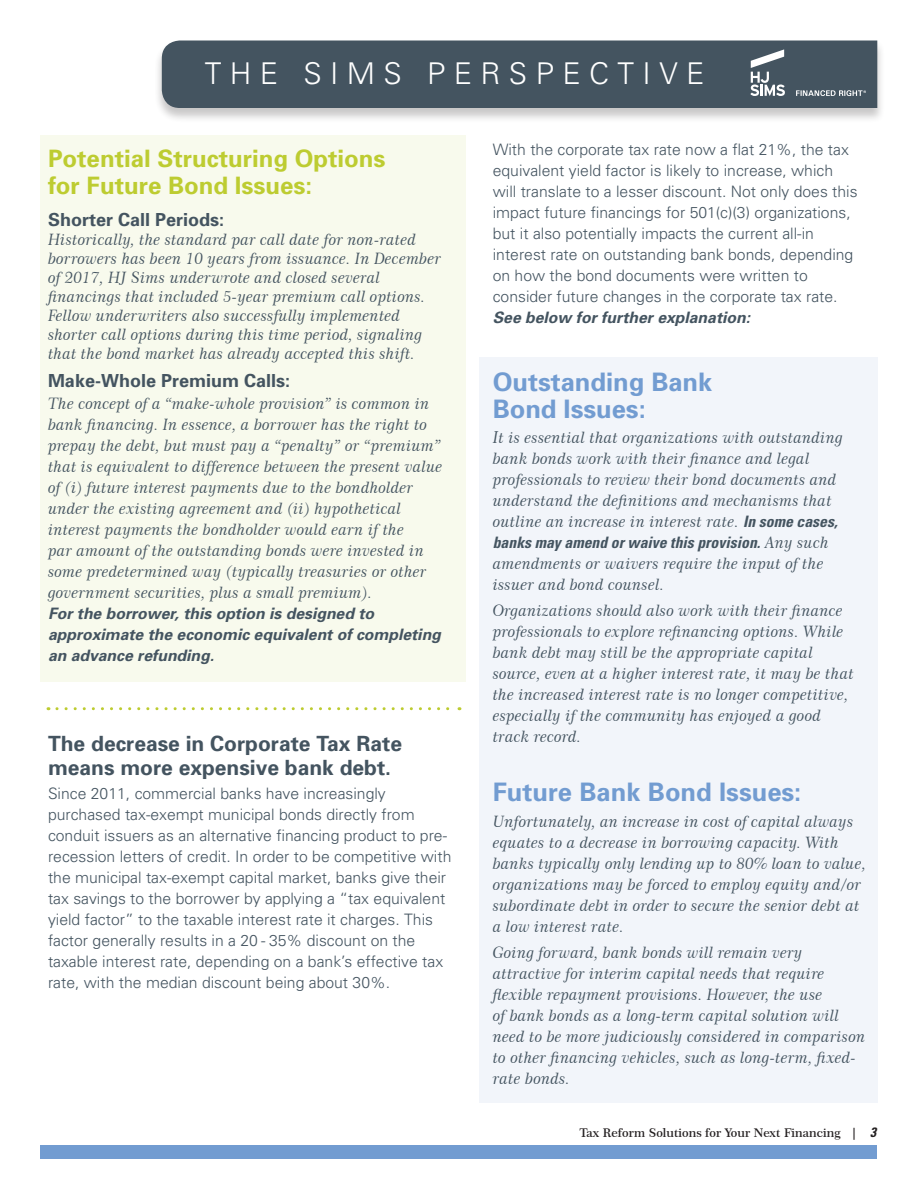
<style>
.page{position:relative;width:918px;height:1188px;background:#fff}
.page>*{position:absolute;margin:0;border:0;box-sizing:border-box;transform-origin:0 0}
.t1{font:300 30px "Univers";letter-spacing:.28em;color:#fff}
.Subhead{font:700 25.5px/27px "Univers";color:#729cd1}
.Subhead-2{font:700 24px/27px "Univers";color:#bdcc31}
.Copy{font:700 21px/24px "Univers";color:#445460}
.Bullet{font:700 18px "Univers";color:#445460}
.Copy-2{font:15.75px/21px "Century 751 BT Italic B";color:#445460}
.Bullet-2{font:15.75px/21px "Century 751 BT Italic B";color:#445460}
.Copy-3{font:300 15.75px/21px "Univers";color:#445460}
.t2{font:600 12px "Century 751 BT";color:#231f20}
.s1{font-family:"Univers";font-weight:700;font-style:italic}
.s2{font-weight:700;font-style:italic}
.s3{font-size:16.5px}
.s4{font-family:"Univers";font-weight:700;font-style:italic;font-stretch:condensed}
.s5{font-family:"Univers";font-weight:700;font-style:italic;font-stretch:condensed;font-size:13.5px}
</style>
<div class="page">
<div style="left:154px;top:40px;width:731px;height:83px;background:#231f20;opacity:.25"></div>
<div style="left:162px;top:40px;width:715px;height:68px;background:#445460"></div>
<svg style="left:750px;top:49px;width:35px;height:47px"></svg>
<svg style="left:796px;top:90px;width:70px;height:6px"></svg>
<div style="left:40px;top:1145px;width:838px;height:14px;background:#729cd1"></div>
<div style="left:40px;top:135px;width:426px;height:546px;background:#f8faed"></div>
<div style="left:479px;top:357px;width:399px;height:746px;background:#f2f5fa"></div>
<svg style="left:57px;top:707px;width:403px;height:3px"></svg>
<p class="t1" style="left:205px;top:55px;width:501px">THE SIMS PERSPECTIVE</p>
<p class="Subhead-2" style="left:48px;top:145px;width:339px">Potential Structuring Options for Future Bond Issues:</p>
<p class="Bullet" style="left:48px;top:209px;width:178px">Shorter Call Periods:</p>
<p class="Bullet-2" style="left:48px;top:230px;width:395px;line-height:18.9px">Historically, the standard par call date for non-rated borrowers has been 10 years from issuance. In December of 2017, HJ Sims underwrote and closed several financings that included 5-year premium call options.<br>Fellow underwriters also successfully implemented shorter call options during this time period, signaling that the bond market has already accepted this shift.</p>
<p class="Bullet" style="left:48px;top:370px;width:244px">Make-Whole Premium Calls:</p>
<p class="Bullet-2" style="left:48px;top:393px;width:396px">The concept of a “make-whole provision” is common in bank financing. In essence, a borrower has the right to prepay the debt, but must pay a “penalty” or “premium” that is equivalent to difference between the present value of (i) future interest payments due to the bondholder under the existing agreement and (ii) hypothetical interest payments the bondholder would earn if the<br>par amount of the outstanding bonds were invested in some predetermined way (typically treasuries or other government securities, plus a small premium).<br><span class="s1">For the borrower, this option is designed to approximate the economic equivalent of completing an advance refunding.</span></p>
<p class="Copy" style="left:48px;top:731px;width:356px">The decrease in Corporate Tax Rate means more expensive bank debt.</p>
<p class="Copy-3" style="left:48px;top:783px;width:405px">Since 2011, commercial banks have increasingly purchased tax-exempt municipal bonds directly from conduit issuers as an alternative financing product to pre&shy;recession letters of credit. In order to be competitive with the municipal tax-exempt capital market, banks give their tax savings to the borrower by applying a “tax equivalent yield factor” to the taxable interest rate it charges. This factor generally results in a 20 - 35% discount on the taxable interest rate, depending on a bank’s effective tax rate, with the median discount being about 30%.</p>
<p class="Copy-3" style="left:493px;top:139px;width:366px">With the corporate tax rate now a flat 21%, the tax equivalent yield factor is likely to increase, which will translate to a lesser discount. Not only does this impact future financings for 501(c)(3) organizations, but it also potentially impacts the current all-in interest rate on outstanding bank bonds, depending on how the bond documents were written to consider future changes in the corporate tax rate.<br><span class="s2">See below for further explanation:</span></p>
<p class="Subhead" style="left:493px;top:368px;width:221px">Outstanding Bank<br>Bond Issues:</p>
<p class="Copy-2" style="left:493px;top:427px;width:352px"><span class="s3">I</span>t is essential that organizations with outstanding bank bonds work with their finance and legal professionals to review their bond documents and understand the definitions and mechanisms that outline an increase in interest rate. <span class="s4">In some cases, banks may amend or waive this provision.</span> Any such amendments or waivers require the input of the issuer and bond counsel.</p>
<p class="Copy-2" style="left:493px;top:600px;width:363px">Organizations should also work with their finance professionals to explore refinancing options. While bank debt may still be the appropriate capital source, even at a higher interest rate, it may be that the increased interest rate is no longer competitive, especially if the community has enjoyed a good track record.</p>
<p class="Subhead" style="left:493px;top:779px;width:310px">Future Bank Bond Issues:</p>
<p class="Copy-2" style="left:493px;top:810px;width:375px">Unfortunately, an increase in cost of capital always equates to a decrease in borrowing capacity. With banks typically only lending up to 80% loan to value, organizations may be forced to employ equity and/or subordinate debt in order to secure the senior debt at a low interest rate.</p>
<p class="Copy-2" style="left:493px;top:942px;width:374px">Going forward, bank bonds will remain very attractive for interim capital needs that require flexible repayment provisions. However, the use<br>of bank bonds as a long-term capital solution will need to be more judiciously considered in comparison to other financing vehicles, such as long-term, fixed&shy;rate bonds.</p>
<p class="t2" style="left:579px;top:1125px;width:298px">Tax Reform Solutions for Your Next Financing | <span class="s5">3</span></p>
</div>
